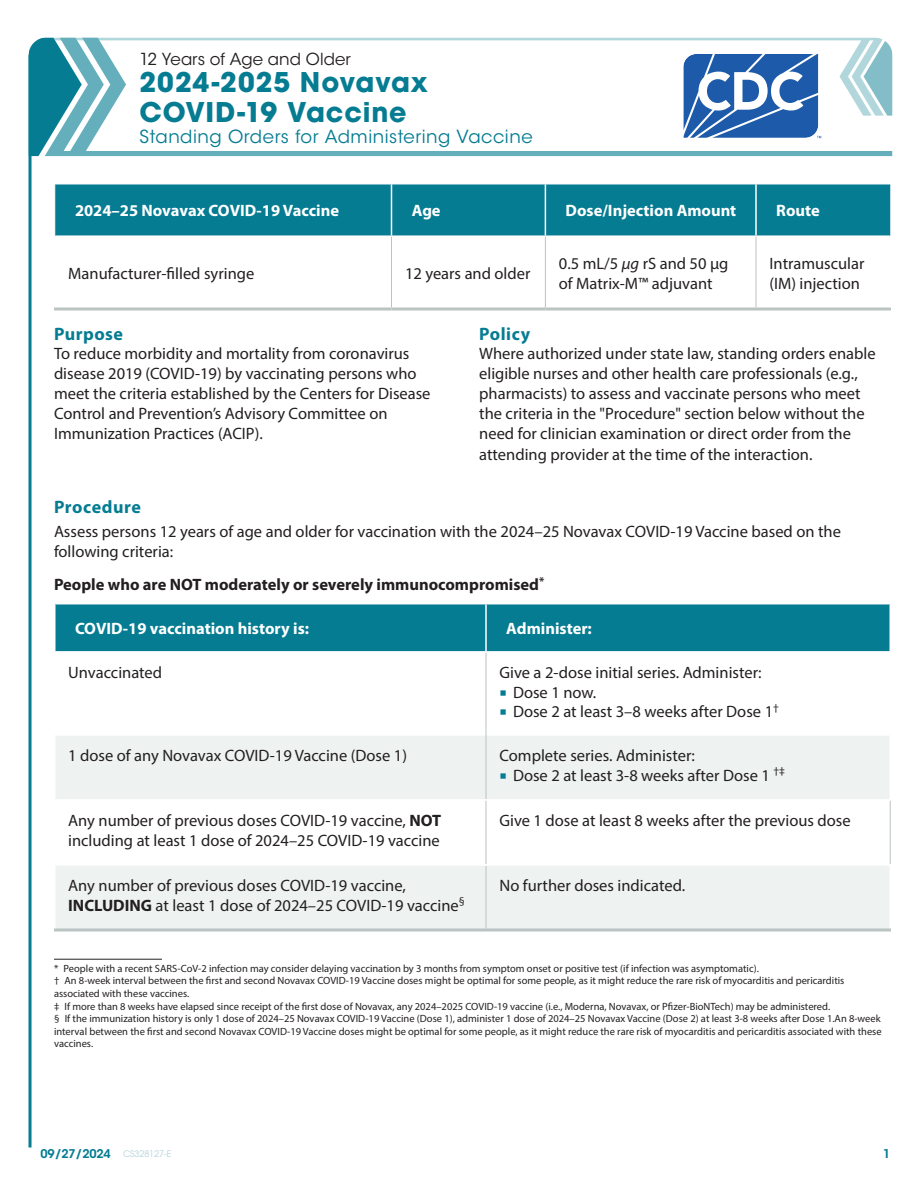
<style>
.page{position:relative;width:918px;height:1188px;background:#fff}
.page>*{position:absolute;margin:0;border:0;box-sizing:border-box;transform-origin:0 0}
.t1{font:700 27px/30px "ITC Avant Garde Pro";letter-spacing:.03em;color:#057c92}
.t2{font:18px "ITC Avant Garde Std";letter-spacing:.03em;color:#057c92}
.t3{font:700 18px "Myriad Pro";letter-spacing:.03em;color:#057c92}
.t4{font:16.5px/19.8px "Myriad Pro";color:#231f20}
.TABLE_H2{font:700 16.5px "Myriad Pro";color:#fff}
.t5{font:700 16.5px "Myriad Pro";color:#231f20}
.t6{font:16.5px "ITC Avant Garde Std";letter-spacing:.005em;color:#231f20}
.t7{font:600 12px "ITC Avant Garde Std";letter-spacing:-.01em;color:#057c92}
.P_source_note{font:10.5px/12.6px "Myriad Pro";color:#231f20}
.s1{font-style:italic}
.s2{font-weight:700}
.s3{font-family:"ITC Avant Garde Pro";font-weight:400;font-size:9px;color:#b0d2d9}
</style>
<div class="page">
<hr style="left:29px;top:55px;width:3px;height:1093px;background:#057c92">
<svg style="left:28px;top:38px;width:17px;height:118px"></svg>
<svg style="left:45px;top:38px;width:847px;height:118px"></svg>
<svg style="left:681px;top:51px;width:140px;height:89px"></svg>
<div style="left:55px;top:185px;width:835px;height:50px;background:#057c92"></div>
<hr style="left:391px;top:184px;width:1px;height:51px;background:#fff">
<hr style="left:545px;top:184px;width:1px;height:51px;background:#fff">
<hr style="left:755px;top:184px;width:2px;height:51px;background:#fff">
<hr style="left:391px;top:237px;width:1px;height:71px;background:#bac4c3">
<hr style="left:545px;top:237px;width:1px;height:71px;background:#bac4c3">
<hr style="left:756px;top:237px;width:1px;height:71px;background:#bac4c3">
<hr style="left:54px;top:308px;width:338px;height:2px;background:#bac4c3">
<hr style="left:392px;top:308px;width:153px;height:2px;background:#bac4c3">
<hr style="left:545px;top:308px;width:211px;height:2px;background:#bac4c3">
<hr style="left:756px;top:308px;width:135px;height:2px;background:#bac4c3">
<div style="left:56px;top:604px;width:834px;height:47px;background:#057c92"></div>
<svg style="left:56px;top:736px;width:834px;height:192px;fill:#eef2f1"></svg>
<hr style="left:485px;top:604px;width:2px;height:47px;background:#fff">
<hr style="left:486px;top:653px;width:1px;height:82px;background:#bac4c3">
<hr style="left:486px;top:735px;width:1px;height:64px;background:#bac4c3">
<hr style="left:486px;top:866px;width:1px;height:62px;background:#bac4c3">
<svg style="left:54px;top:928px;width:432px;height:4px;background:#c8d0cf"></svg>
<svg style="left:486px;top:928px;width:405px;height:4px;background:#c8d0cf"></svg>
<hr style="left:54px;top:799px;width:432px;height:2px;background:#fff">
<hr style="left:486px;top:799px;width:405px;height:2px;background:#fff">
<hr style="left:486px;top:801px;width:1px;height:63px;background:#bac4c3">
<hr style="left:890px;top:801px;width:1px;height:63px;background:#bac4c3">
<hr style="left:54px;top:864px;width:432px;height:2px;background:#fff">
<hr style="left:486px;top:864px;width:405px;height:2px;background:#fff">
<hr style="left:54px;top:959px;width:108px;height:1px;background:#231f20">
<svg style="left:501px;top:773px;width:5px;height:5px"></svg>
<h1 class="t6" style="left:140px;top:49px;width:213px">12 Years of Age and Older</h1>
<h1 class="t1" style="left:140px;top:66px;width:290px">2024-2025 Novavax<br>COVID-19 Vaccine</h1>
<h1 class="t2" style="left:140px;top:125px;width:395px">Standing Orders for Administering Vaccine</h1>
<p class="TABLE_H2" style="left:75px;top:201px;width:266px">2024–25 Novavax COVID-19 Vaccine</p>
<p class="TABLE_H2" style="left:412px;top:201px;width:30px">Age</p>
<p class="TABLE_H2" style="left:566px;top:201px;width:172px">Dose/Injection Amount</p>
<p class="TABLE_H2" style="left:776px;top:201px;width:45px">Route</p>
<p class="t4" style="left:68px;top:263px;width:188px">Manufacturer-filled syringe</p>
<p class="t4" style="left:405px;top:263px;width:127px">12 years and older</p>
<p class="t4" style="left:559px;top:254px;width:171px">0.5 mL/5 <span class="s1">μg</span> rS and 50 μg of Matrix-M™ adjuvant</p>
<p class="t4" style="left:770px;top:254px;width:97px">Intramuscular (IM) injection</p>
<h2 class="t3" style="left:54px;top:323px;width:71px">Purpose</h2>
<p class="t4" style="left:54px;top:344px;width:378px">To reduce morbidity and mortality from coronavirus disease 2019 (COVID-19) by vaccinating persons who meet the criteria established by the Centers for Disease Control and Prevention’s Advisory Committee on Immunization Practices (ACIP).</p>
<h2 class="t3" style="left:479px;top:323px;width:52px">Policy</h2>
<p class="t4" style="left:479px;top:344px;width:398px">Where authorized under state law, standing orders enable eligible nurses and other health care professionals (e.g., pharmacists) to assess and vaccinate persons who meet the criteria in the "Procedure" section below without the need for clinician examination or direct order from the</p>
<p class="t4" style="left:479px;top:445px;width:335px">attending provider at the time of the interaction.</p>
<h2 class="t3" style="left:54px;top:497px;width:88px">Procedure</h2>
<p class="t4" style="left:54px;top:521px;width:789px">Assess persons 12 years of age and older for vaccination with the 2024–25 Novavax COVID-19 Vaccine based on the following criteria:</p>
<h3 class="t5" style="left:54px;top:575px;width:492px">People who are NOT moderately or severely immunocompromised<sup>*</sup></h3>
<p class="TABLE_H2" style="left:75px;top:619px;width:236px">COVID-19 vaccination history is:</p>
<p class="TABLE_H2" style="left:506px;top:619px;width:87px">Administer:</p>
<p class="t4" style="left:68px;top:662px;width:95px">Unvaccinated</p>
<p class="t4" style="left:500px;top:662px;width:264px">Give a 2-dose initial series. Administer:</p>
<p class="t4" style="left:513px;top:682px;width:85px">Dose 1 now.</p>
<p class="t4" style="left:513px;top:702px;width:267px">Dose 2 at least 3–8 weeks after Dose 1<sup>†</sup></p>
<p class="t4" style="left:68px;top:745px;width:340px">1 dose of any Novavax COVID-19 Vaccine (Dose 1)</p>
<p class="t4" style="left:500px;top:745px;width:197px">Complete series. Administer:</p>
<p class="t4" style="left:513px;top:765px;width:273px">Dose 2 at least 3-8 weeks after Dose 1 <sup>†‡</sup></p>
<p class="t4" style="left:68px;top:810px;width:375px">Any number of previous doses COVID-19 vaccine, <span class="s2">NOT </span>including at least 1 dose of 2024–25 COVID-19 vaccine</p>
<p class="t4" style="left:500px;top:810px;width:353px">Give 1 dose at least 8 weeks after the previous dose</p>
<p class="t4" style="left:68px;top:875px;width:398px">Any number of previous doses COVID-19 vaccine,<br><span class="s2">INCLUDING</span> at least 1 dose of 2024–25 COVID-19 vaccine<sup>§</sup></p>
<p class="t4" style="left:500px;top:875px;width:187px">No further doses indicated.</p>
<p class="P_source_note" style="left:54px;top:962px;width:706px">* People with a recent SARS-CoV-2 infection may consider delaying vaccination by 3 months from symptom onset or positive test (if infection was asymptomatic).</p>
<p class="P_source_note" style="left:54px;top:974px;width:792px">† An 8-week interval between the first and second Novavax COVID-19 Vaccine doses might be optimal for some people, as it might reduce the rare risk of myocarditis and pericarditis associated with these vaccines.</p>
<p class="P_source_note" style="left:54px;top:1000px;width:778px">‡ If more than 8 weeks have elapsed since receipt of the first dose of Novavax, any 2024–2025 COVID-19 vaccine (i.e., Moderna, Novavax, or Pfizer-BioNTech) may be administered.</p>
<p class="P_source_note" style="left:54px;top:1012px;width:829px;text-align:justify">§ If the immunization history is only 1 dose of 2024–25 Novavax COVID-19 Vaccine (Dose 1), administer 1 dose of 2024–25 Novavax Vaccine (Dose 2) at least 3-8 weeks after Dose 1.An 8-week interval between the first and second Novavax COVID-19 Vaccine doses might be optimal for some people, as it might reduce the rare risk of myocarditis and pericarditis associated with these vaccines.</p>
<p class="t7" style="left:40px;top:1146px;width:133px">09/27/2024 <span class="s3">CS328127-E</span></p>
<p class="t7" style="left:883px;top:1146px;width:9px">1</p>
</div>
